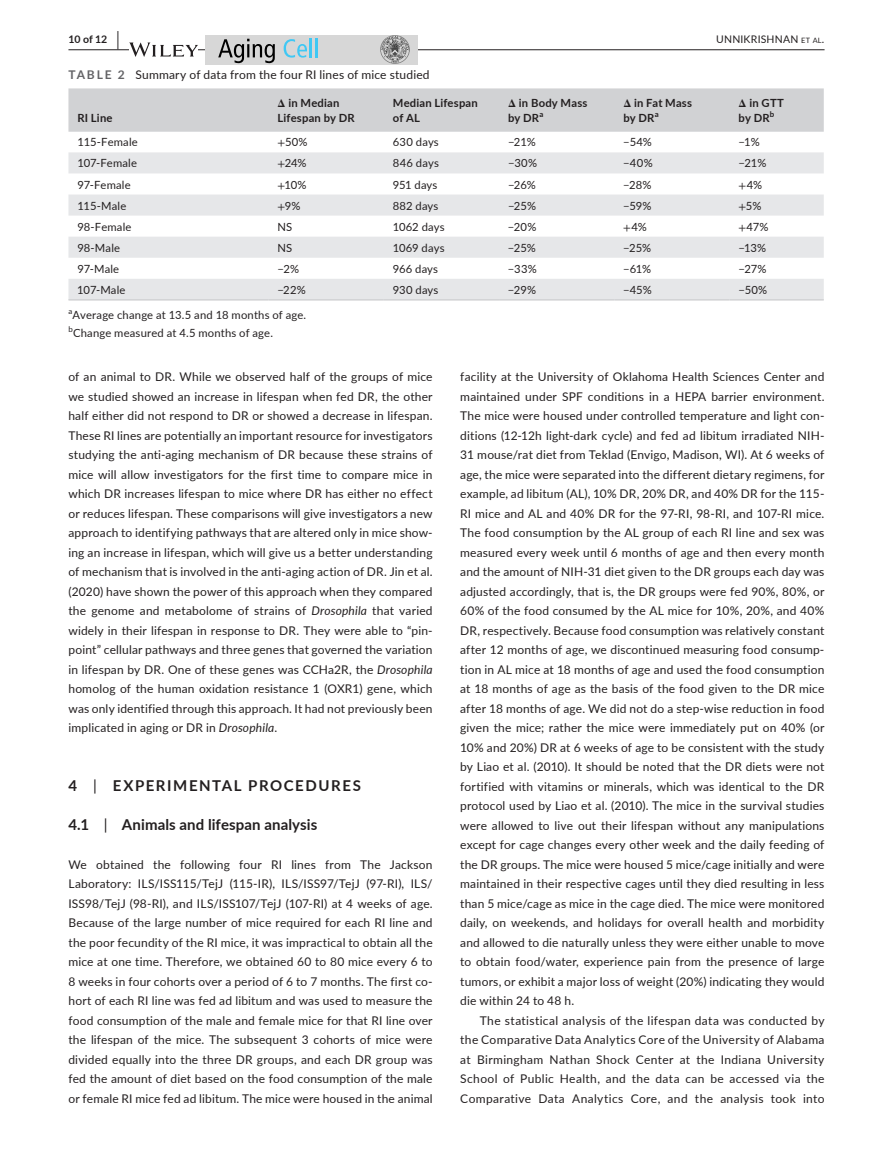
<style>
.page{position:relative;width:893px;height:1174px;background:#fff}
.page>*{position:absolute;margin:0;border:0;box-sizing:border-box;transform-origin:0 0}
.t1{font:700 15px "Lato";letter-spacing:.015em;color:#231f20}
.t2{font:700 15px "Lato";letter-spacing:.105em;color:#231f20}
.t3{font:12px/19.5px "Lato";letter-spacing:.015em;color:#231f20;text-align:justify}
.t4{font:11.25px "Lato";letter-spacing:.015em;color:#231f20}
.t5{font:700 11.25px/15.8px "Lato";letter-spacing:.02em;color:#231f20}
.t6{font:10.5px "Lato";letter-spacing:.015em;color:#231f20}
.t7{font:700 10.5px "Lato";color:#231f20}
.t8{font:700 7.8px "Lato";color:#231f20}
.t9{font:7.8px "Lato";color:#231f20}
.s1{font-size:19.5px}
.s2{font-size:7.35px}
.s3{font-weight:700;color:#636366}
.s4{font-family:"STIX"}
.s5{font-style:italic}
.s6{font-weight:400}
</style>
<div class="page">
<hr style="left:68px;top:49px;width:756px;height:1px;background:#231f20">
<svg style="left:129px;top:42px;width:69px;height:15px"></svg>
<div style="left:206px;top:35px;width:212px;height:29px;background:#d7d7d7"></div>
<svg style="left:218px;top:39px;width:57px;height:24px"></svg>
<svg style="left:284px;top:38px;width:28px;height:20px"></svg>
<hr style="left:315px;top:38px;width:3px;height:19px;background:#40c8f4">
<img style="left:381px;top:35px;width:29px;height:29px">
<div style="left:68px;top:88px;width:756px;height:44px;background:#d1d2d4"></div>
<svg style="left:68px;top:152px;width:756px;height:147px;fill:#e6e7e9"></svg>
<hr style="left:68px;top:299px;width:201px;height:1px;background:#d1d2d4">
<hr style="left:269px;top:299px;width:115px;height:1px;background:#d1d2d4">
<hr style="left:384px;top:299px;width:115px;height:1px;background:#d1d2d4">
<hr style="left:499px;top:299px;width:115px;height:1px;background:#d1d2d4">
<hr style="left:614px;top:299px;width:116px;height:1px;background:#d1d2d4">
<hr style="left:730px;top:299px;width:94px;height:1px;background:#d1d2d4">
<p class="t7" style="left:68px;top:31px;width:52px">10 of 12 <span class="s1">|</span></p>
<p class="t6" style="left:716px;top:31px;width:110px">UNNIKRISHNAN <span class="s2">et al</span>.</p>
<p class="t3" style="left:68px;top:64px;width:363px"><span class="s3">TABLE 2</span> Summary of data from the four RI lines of mice studied</p>
<p class="t5" style="left:77px;top:110px;width:37px">RI Line</p>
<p class="t5" style="left:278px;top:94px;width:79px"><span class="s4">Δ</span> in Median<br>Lifespan by DR</p>
<p class="t5" style="left:393px;top:94px;width:87px">Median Lifespan of AL</p>
<p class="t5" style="left:508px;top:94px;width:81px"><span class="s4">Δ</span> in Body Mass by DR</p>
<p class="t8" style="left:539px;top:109px;width:5px">a</p>
<p class="t5" style="left:623px;top:94px;width:70px"><span class="s4">Δ</span> in Fat Mass by DR</p>
<p class="t8" style="left:655px;top:109px;width:5px">a</p>
<p class="t5" style="left:739px;top:94px;width:47px"><span class="s4">Δ</span> in GTT by DR</p>
<p class="t8" style="left:770px;top:109px;width:6px">b</p>
<p class="t4" style="left:77px;top:134px;width:62px">115-Female</p>
<p class="t4" style="left:278px;top:134px;width:31px"><span class="s4">+</span>50%</p>
<p class="t4" style="left:393px;top:134px;width:48px">630 days</p>
<p class="t4" style="left:508px;top:134px;width:29px">−21%</p>
<p class="t4" style="left:623px;top:134px;width:30px">−54%</p>
<p class="t4" style="left:739px;top:134px;width:23px">−1%</p>
<p class="t4" style="left:77px;top:155px;width:61px">107-Female</p>
<p class="t4" style="left:278px;top:155px;width:31px"><span class="s4">+</span>24%</p>
<p class="t4" style="left:393px;top:155px;width:48px">846 days</p>
<p class="t4" style="left:508px;top:155px;width:31px">−30%</p>
<p class="t4" style="left:623px;top:155px;width:31px">−40%</p>
<p class="t4" style="left:738px;top:155px;width:29px">−21%</p>
<p class="t4" style="left:77px;top:176px;width:55px">97-Female</p>
<p class="t4" style="left:277px;top:176px;width:31px"><span class="s4">+</span>10%</p>
<p class="t4" style="left:393px;top:176px;width:46px">951 days</p>
<p class="t4" style="left:508px;top:176px;width:29px">−26%</p>
<p class="t4" style="left:623px;top:176px;width:30px">−28%</p>
<p class="t4" style="left:738px;top:176px;width:25px"><span class="s4">+</span>4%</p>
<p class="t4" style="left:77px;top:197px;width:51px">115-Male</p>
<p class="t4" style="left:277px;top:197px;width:25px"><span class="s4">+</span>9%</p>
<p class="t4" style="left:393px;top:197px;width:47px">882 days</p>
<p class="t4" style="left:508px;top:197px;width:30px">−25%</p>
<p class="t4" style="left:623px;top:197px;width:30px">−59%</p>
<p class="t4" style="left:738px;top:197px;width:24px"><span class="s4">+</span>5%</p>
<p class="t4" style="left:77px;top:218px;width:56px">98-Female</p>
<p class="t4" style="left:277px;top:218px;width:16px">NS</p>
<p class="t4" style="left:393px;top:218px;width:53px">1062 days</p>
<p class="t4" style="left:508px;top:218px;width:30px">−20%</p>
<p class="t4" style="left:623px;top:218px;width:25px"><span class="s4">+</span>4%</p>
<p class="t4" style="left:738px;top:218px;width:32px"><span class="s4">+</span>47%</p>
<p class="t4" style="left:77px;top:240px;width:44px">98-Male</p>
<p class="t4" style="left:277px;top:240px;width:16px">NS</p>
<p class="t4" style="left:393px;top:240px;width:53px">1069 days</p>
<p class="t4" style="left:508px;top:240px;width:30px">−25%</p>
<p class="t4" style="left:623px;top:240px;width:30px">−25%</p>
<p class="t4" style="left:738px;top:240px;width:29px">−13%</p>
<p class="t4" style="left:77px;top:261px;width:43px">97-Male</p>
<p class="t4" style="left:277px;top:261px;width:23px">−2%</p>
<p class="t4" style="left:393px;top:261px;width:47px">966 days</p>
<p class="t4" style="left:508px;top:261px;width:30px">−33%</p>
<p class="t4" style="left:623px;top:261px;width:30px">−61%</p>
<p class="t4" style="left:738px;top:261px;width:30px">−27%</p>
<p class="t4" style="left:77px;top:282px;width:50px">107-Male</p>
<p class="t4" style="left:277px;top:282px;width:30px">−22%</p>
<p class="t4" style="left:393px;top:282px;width:47px">930 days</p>
<p class="t4" style="left:508px;top:282px;width:30px">−29%</p>
<p class="t4" style="left:623px;top:282px;width:30px">−45%</p>
<p class="t4" style="left:738px;top:282px;width:30px">−50%</p>
<p class="t9" style="left:68px;top:305px;width:5px">a</p>
<p class="t4" style="left:73px;top:306px;width:235px">Average change at 13.5 and 18 months of age.</p>
<p class="t9" style="left:68px;top:323px;width:6px">b</p>
<p class="t4" style="left:73px;top:324px;width:201px">Change measured at 4.5 months of age.</p>
<p class="t3" style="left:68px;top:366px;width:366px">of an animal to DR. While we observed half of the groups of mice we studied showed an increase in lifespan when fed DR, the other half either did not respond to DR or showed a decrease in lifespan.<br>These RI lines are potentially an important resource for investigators studying the anti-aging mechanism of DR because these strains of mice will allow investigators for the first time to compare mice in which DR increases lifespan to mice where DR has either no effect or reduces lifespan. These comparisons will give investigators a new approach to identifying pathways that are altered only in mice show&shy;ing an increase in lifespan, which will give us a better understanding of mechanism that is involved in the anti-aging action of DR. Jin et al. (2020) have shown the power of this approach when they compared the genome and metabolome of strains of <span class="s5">Drosophila</span> that varied widely in their lifespan in response to DR. They were able to “pin&shy;point” cellular pathways and three genes that governed the variation in lifespan by DR. One of these genes was CCHa2R, the <span class="s5">Drosophila </span>homolog of the human oxidation resistance 1 (OXR1) gene, which was only identified through this approach. It had not previously been implicated in aging or DR in <span class="s5">Drosophila</span>.</p>
<p class="t2" style="left:68px;top:774px;width:294px">4 <span class="s6">|</span> EXPERIMENTAL PROCEDURES</p>
<p class="t1" style="left:68px;top:813px;width:250px">4.1 <span class="s6">|</span> Animals and lifespan analysis</p>
<p class="t3" style="left:68px;top:854px;width:366px">We obtained the following four RI lines from The Jackson Laboratory: ILS/ISS115/TejJ (115-IR), ILS/ISS97/TejJ (97-RI), ILS/ ISS98/TejJ (98-RI), and ILS/ISS107/TejJ (107-RI) at 4 weeks of age.<br>Because of the large number of mice required for each RI line and the poor fecundity of the RI mice, it was impractical to obtain all the mice at one time. Therefore, we obtained 60 to 80 mice every 6 to 8 weeks in four cohorts over a period of 6 to 7 months. The first co&shy;hort of each RI line was fed ad libitum and was used to measure the food consumption of the male and female mice for that RI line over the lifespan of the mice. The subsequent 3 cohorts of mice were divided equally into the three DR groups, and each DR group was fed the amount of diet based on the food consumption of the male or female RI mice fed ad libitum. The mice were housed in the animal</p>
<p class="t3" style="left:460px;top:366px;width:366px">facility at the University of Oklahoma Health Sciences Center and maintained under SPF conditions in a HEPA barrier environment.<br>The mice were housed under controlled temperature and light con&shy;ditions (12-12h light-dark cycle) and fed ad libitum irradiated NIH-31 mouse/rat diet from Teklad (Envigo, Madison, WI). At 6 weeks of age, the mice were separated into the different dietary regimens, for example, ad libitum (AL), 10% DR, 20% DR, and 40% DR for the 115- RI mice and AL and 40% DR for the 97-RI, 98-RI, and 107-RI mice.<br>The food consumption by the AL group of each RI line and sex was measured every week until 6 months of age and then every month and the amount of NIH-31 diet given to the DR groups each day was adjusted accordingly, that is, the DR groups were fed 90%, 80%, or 60% of the food consumed by the AL mice for 10%, 20%, and 40% DR, respectively. Because food consumption was relatively constant after 12 months of age, we discontinued measuring food consump&shy;tion in AL mice at 18 months of age and used the food consumption at 18 months of age as the basis of the food given to the DR mice after 18 months of age. We did not do a step-wise reduction in food given the mice; rather the mice were immediately put on 40% (or 10% and 20%) DR at 6 weeks of age to be consistent with the study by Liao et al. (2010). It should be noted that the DR diets were not fortified with vitamins or minerals, which was identical to the DR protocol used by Liao et al. (2010). The mice in the survival studies were allowed to live out their lifespan without any manipulations except for cage changes every other week and the daily feeding of the DR groups. The mice were housed 5 mice/cage initially and were maintained in their respective cages until they died resulting in less than 5 mice/cage as mice in the cage died. The mice were monitored daily, on weekends, and holidays for overall health and morbidity and allowed to die naturally unless they were either unable to move to obtain food/water, experience pain from the presence of large tumors, or exhibit a major loss of weight (20%) indicating they would die within 24 to 48 h.</p>
<p class="t3" style="left:460px;top:1010px;width:366px;text-indent:20px">The statistical analysis of the lifespan data was conducted by the Comparative Data Analytics Core of the University of Alabama at Birmingham Nathan Shock Center at the Indiana University School of Public Health, and the data can be accessed via the Comparative Data Analytics Core, and the analysis took into</p>
</div>
